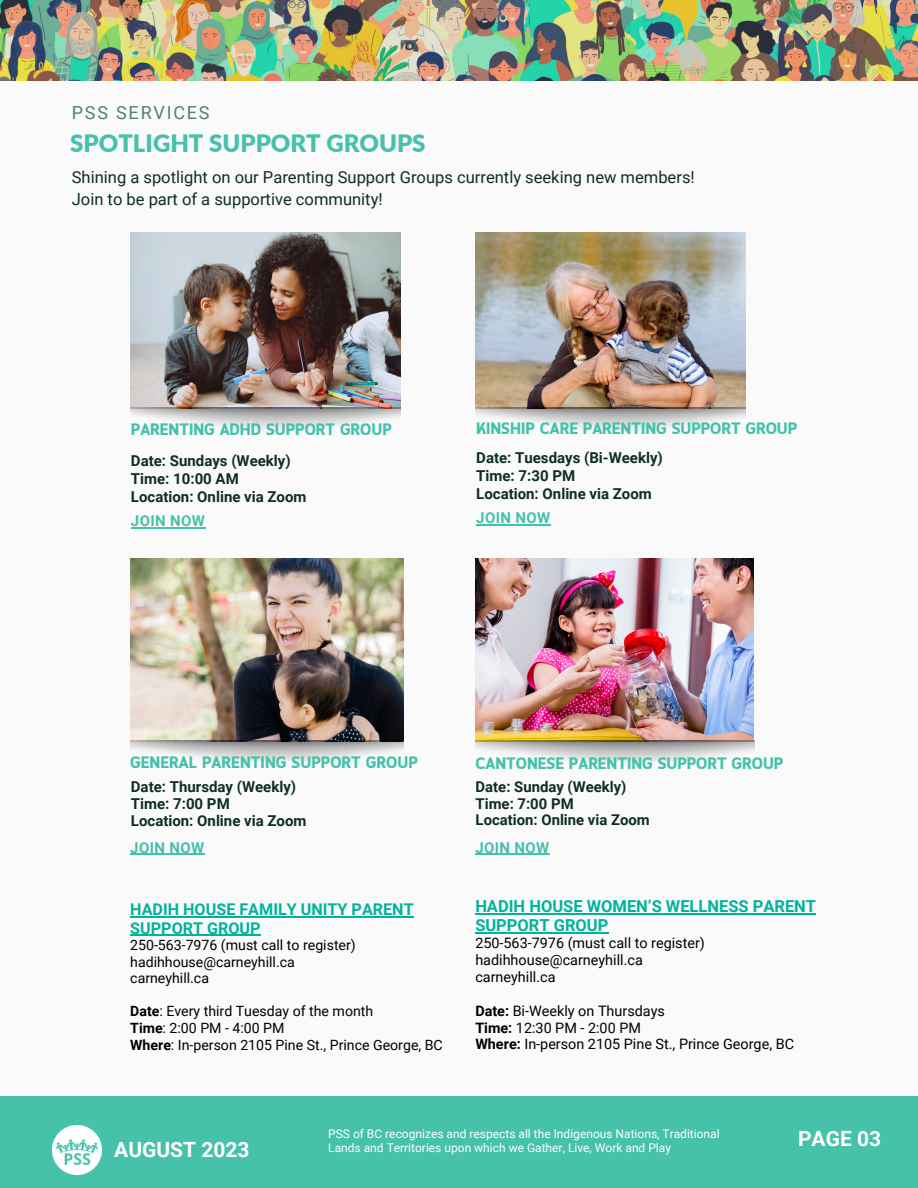
<style>
.page{position:relative;width:918px;height:1188px;background:#fafafa}
.page>*{position:absolute;margin:0;border:0;box-sizing:border-box;transform-origin:0 0}
.t1{font:900 24px "Lato";color:#46c1aa}
.t2{font:700 21px "Roboto";color:#fff}
.t3{font:18px "Roboto";letter-spacing:.1em;color:#518077}
.t4{font:900 16.5px "Nyutro Sans";color:#44c1aa}
.t5{font:16.5px/22.4px "Roboto";color:#0f2d28}
.t6{font:700 16.5px/19.2px "Roboto";color:#00b39b}
.t7{font:700 16.2px/18.8px "Roboto";color:#00b39b}
.t8{font:700 15px/18px "Roboto";color:#0f2d28}
.t9{font:700 15px "Roboto";letter-spacing:.025em;color:#44c1aa}
.t10{font:700 14.85px/16.8px "Roboto";color:#0f2d28}
.t11{font:14.4px/16.8px "Roboto";color:#000}
.t12{font:14.1px/16.5px "Roboto";color:#000}
.t13{font:12px/14px "Roboto";color:#fff}
.s1{font-weight:700}
</style>
<div class="page">
<div style="left:0;top:1096px;width:918px;height:92px;background:#46c1aa"></div>
<img style="left:0;top:0;width:918px;height:80px">
<img style="left:131px;top:232px;width:269px;height:175px">
<img style="left:476px;top:232px;width:270px;height:175px">
<img style="left:130px;top:559px;width:274px;height:202px">
<img style="left:475px;top:559px;width:280px;height:202px">
<img style="left:476px;top:407px;width:270px;height:23px">
<img style="left:52px;top:1125px;width:50px;height:50px">
<img style="left:130px;top:407px;width:270px;height:23px">
<hr style="left:131px;top:527px;width:74px;height:1px;background:#44c1aa">
<hr style="left:476px;top:524px;width:75px;height:1px;background:#44c1aa">
<hr style="left:475px;top:854px;width:75px;height:1px;background:#44c1aa">
<hr style="left:130px;top:854px;width:75px;height:1px;background:#44c1aa">
<hr style="left:130px;top:916px;width:284px;height:1px;background:#00b39b">
<hr style="left:130px;top:935px;width:131px;height:1px;background:#00b39b">
<hr style="left:475px;top:913px;width:341px;height:1px;background:#00b39b">
<hr style="left:475px;top:932px;width:133px;height:2px;background:#00b39b">
<p class="t3" style="left:72px;top:100px;width:139px">PSS SERVICES</p>
<h1 class="t1" style="left:70px;top:125px;width:357px">SPOTLIGHT SUPPORT GROUPS</h1>
<p class="t5" style="left:72px;top:165px;width:624px">Shining a spotlight on our Parenting Support Groups currently seeking new members!<br>Join to be part of a supportive community!</p>
<p class="t4" style="left:131px;top:420px;width:262px">PARENTING ADHD SUPPORT GROUP</p>
<p class="t8" style="left:131px;top:451px;width:177px">Date: Sundays (Weekly)<br>Time: 10:00 AM<br>Location: Online via Zoom</p>
<p class="t9" style="left:131px;top:510px;width:76px">JOIN NOW</p>
<p class="t4" style="left:476px;top:419px;width:323px">KINSHIP CARE PARENTING SUPPORT GROUP</p>
<p class="t8" style="left:476px;top:448px;width:188px">Date: Tuesdays (Bi-Weekly)<br>Time: 7:30 PM<br>Location: Online via Zoom</p>
<p class="t9" style="left:476px;top:507px;width:76px">JOIN NOW</p>
<p class="t4" style="left:130px;top:753px;width:289px">GENERAL PARENTING SUPPORT GROUP</p>
<p class="t8" style="left:131px;top:778px;width:177px;line-height:16.8px">Date: Thursday (Weekly)<br>Time: 7:00 PM<br>Location: Online via Zoom</p>
<p class="t9" style="left:130px;top:837px;width:76px">JOIN NOW</p>
<p class="t7" style="left:130px;top:899px;width:285px">HADIH HOUSE FAMILY UNITY PARENT<br>SUPPORT GROUP</p>
<p class="t12" style="left:130px;top:936px;width:227px">250-563-7976 (must call to register) hadihhouse@carneyhill.ca carneyhill.ca</p>
<p class="t12" style="left:130px;top:1003px;width:314px"><span class="s1">Date</span>: Every third Tuesday of the month<br><span class="s1">Time</span>: 2:00 PM - 4:00 PM<br><span class="s1">Where</span>: In-person 2105 Pine St., Prince George, BC</p>
<p class="t4" style="left:475px;top:753px;width:310px">CANTONESE PARENTING SUPPORT GROUP</p>
<p class="t10" style="left:476px;top:778px;width:176px">Date: Sunday (Weekly)<br>Time: 7:00 PM<br>Location: Online via Zoom</p>
<p class="t9" style="left:475px;top:837px;width:76px">JOIN NOW</p>
<p class="t6" style="left:475px;top:896px;width:342px">HADIH HOUSE WOMEN’S WELLNESS PARENT<br>SUPPORT GROUP</p>
<p class="t11" style="left:475px;top:934px;width:231px">250-563-7976 (must call to register) hadihhouse@carneyhill.ca carneyhill.ca</p>
<p class="t11" style="left:475px;top:1002px;width:320px"><span class="s1">Date:</span> Bi-Weekly on Thursdays<br><span class="s1">Time:</span> 12:30 PM - 2:00 PM<br><span class="s1">Where:</span> In-person 2105 Pine St., Prince George, BC</p>
<h2 class="t2" style="left:114px;top:1134px;width:137px">AUGUST 2023</h2>
<p class="t13" style="left:328px;top:1126px;width:393px">PSS of BC recognizes and respects all the Indigenous Nations, Traditional<br>Lands and Territories upon which we Gather, Live, Work and Play</p>
<h2 class="t2" style="left:798px;top:1124px;width:85px">PAGE 03</h2>
</div>
